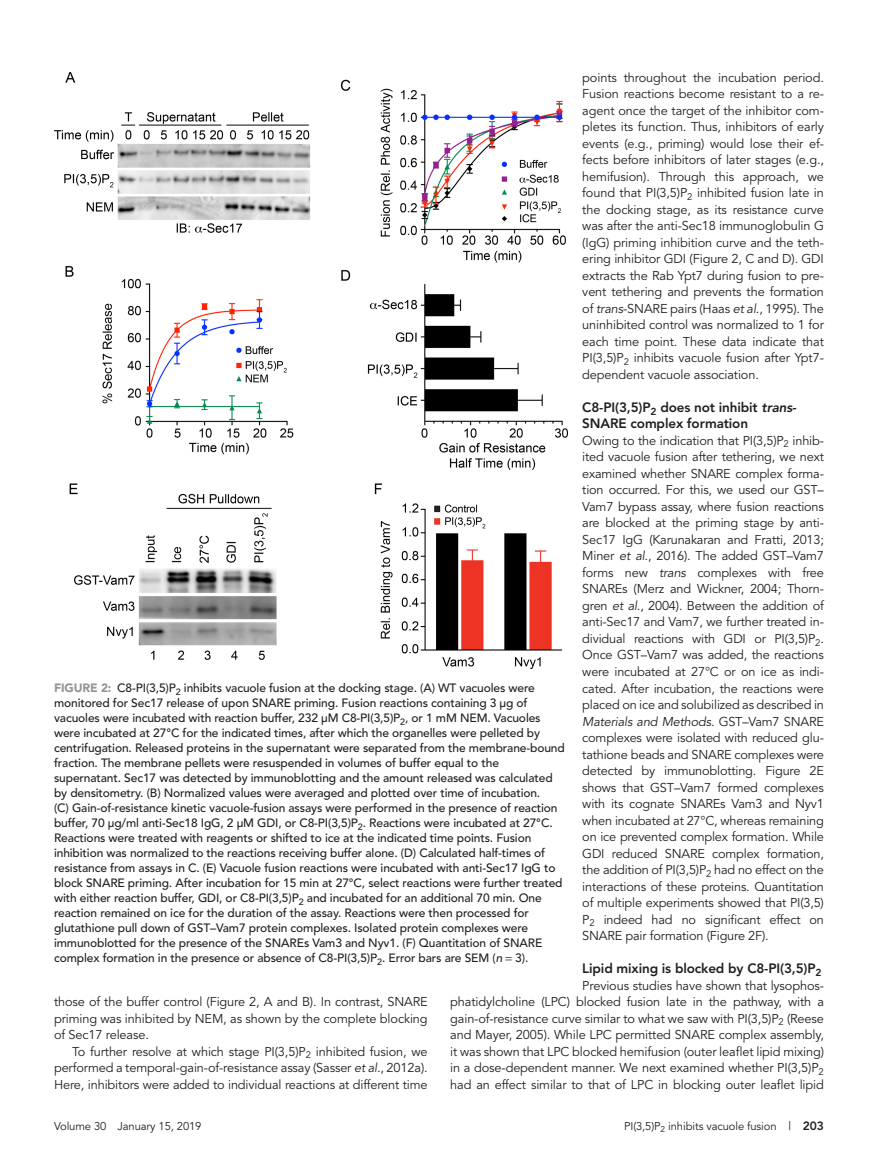
<style>
.page{position:relative;width:878px;height:1175px;background:#fff}
.page>*{position:absolute;margin:0;border:0;box-sizing:border-box;transform-origin:0 0}
.t1{font:800 13.5px/16.5px "Avenir";letter-spacing:-.01em;color:#231f20}
.ParaFL{font:12.75px/16.5px "Avenir";letter-spacing:-.01em;color:#231f20;text-align:justify}
.Para{font:12.75px/16.5px "Avenir";letter-spacing:-.01em;color:#231f20;text-align:justify}
.FigCaption{font:500 12px/15px "Avenir";letter-spacing:-.01em;color:#231f20}
.ParaFL-2{font:11.25px "Avenir";letter-spacing:-.01em;color:#231f20}
.s1{font-style:italic}
.s2{font-weight:900;color:#939598}
.s3{font-size:12px}
.s4{font-weight:800;font-size:12px}
</style>
<div class="page">
<img style="left:54px;top:72px;width:513px;height:596px">
<p class="Para" style="left:582px;top:69px;width:243px">points throughout the incubation period.<br>Fusion reactions become resistant to a re&shy;agent once the target of the inhibitor com&shy;pletes its function. Thus, inhibitors of early events (e.g., priming) would lose their ef&shy;fects before inhibitors of later stages (e.g., hemifusion). Through this approach, we found that PI(3,5)P<sub>2</sub> inhibited fusion late in the docking stage, as its resistance curve was after the anti-Sec18 immunoglobulin G (IgG) priming inhibition curve and the teth&shy;ering inhibitor GDI (Figure 2, C and D). GDI extracts the Rab Ypt7 during fusion to pre&shy;vent tethering and prevents the formation of <span class="s1">trans</span>-SNARE pairs (Haas <span class="s1">et al.</span>, 1995). The uninhibited control was normalized to 1 for each time point. These data indicate that PI(3,5)P<sub>2</sub> inhibits vacuole fusion after Ypt7- dependent vacuole association.</p>
<h2 class="t1" style="left:582px;top:399px;width:216px">C8-PI(3,5)P<sub>2</sub> does not inhibit <span class="s1">trans</span>-<br>SNARE complex formation</h2>
<p class="ParaFL" style="left:582px;top:432px;width:243px">Owing to the indication that PI(3,5)P<sub>2</sub> inhib&shy;ited vacuole fusion after tethering, we next examined whether SNARE complex forma&shy;tion occurred. For this, we used our GST– Vam7 bypass assay, where fusion reactions are blocked at the priming stage by anti-Sec17 IgG (Karunakaran and Fratti, 2013; Miner <span class="s1">et al.</span>, 2016). The added GST–Vam7 forms new <span class="s1">trans</span> complexes with free SNAREs (Merz and Wickner, 2004; Thorn&shy;gren <span class="s1">et al.</span>, 2004). Between the addition of anti-Sec17 and Vam7, we further treated in&shy;dividual reactions with GDI or PI(3,5)P<sub>2</sub>.<br>Once GST–Vam7 was added, the reactions were incubated at 27°C or on ice as indi&shy;cated. After incubation, the reactions were placed on ice and solubilized as described in <span class="s1">Materials and Methods</span>. GST–Vam7 SNARE complexes were isolated with reduced glu&shy;tathione beads and SNARE complexes were detected by immunoblotting. Figure 2E shows that GST–Vam7 formed complexes with its cognate SNAREs Vam3 and Nyv1 when incubated at 27°C, whereas remaining on ice prevented complex formation. While GDI reduced SNARE complex formation, the addition of PI(3,5)P<sub>2</sub> had no effect on the interactions of these proteins. Quantitation of multiple experiments showed that PI(3,5)<br>P<sub>2</sub> indeed had no significant effect on SNARE pair formation (Figure 2F).</p>
<h2 class="t1" style="left:582px;top:960px;width:241px">Lipid mixing is blocked by C8-PI(3,5)P<sub>2</sub></h2>
<p class="ParaFL" style="left:450px;top:977px;width:375px;text-indent:132px">Previous studies have shown that lysophos&shy;phatidylcholine (LPC) blocked fusion late in the pathway, with a gain-of-resistance curve similar to what we saw with PI(3,5)P<sub>2</sub> (Reese and Mayer, 2005). While LPC permitted SNARE complex assembly, it was shown that LPC blocked hemifusion (outer leaflet lipid mixing) in a dose-dependent manner. We next examined whether PI(3,5)P<sub>2 </sub>had an effect similar to that of LPC in blocking outer leaflet lipid</p>
<p class="FigCaption" style="left:54px;top:681px;width:512px"><span class="s2">FIGURE 2:</span> C8-PI(3,5)P<sub>2</sub> inhibits vacuole fusion at the docking stage. (A) WT vacuoles were monitored for Sec17 release of upon SNARE priming. Fusion reactions containing 3 µg of vacuoles were incubated with reaction buffer, 232 µM C8-PI(3,5)P<sub>2</sub>, or 1 mM NEM. Vacuoles were incubated at 27°C for the indicated times, after which the organelles were pelleted by centrifugation. Released proteins in the supernatant were separated from the membrane-bound fraction. The membrane pellets were resuspended in volumes of buffer equal to the supernatant. Sec17 was detected by immunoblotting and the amount released was calculated by densitometry. (B) Normalized values were averaged and plotted over time of incubation.<br>(C) Gain-of-resistance kinetic vacuole-fusion assays were performed in the presence of reaction buffer, 70 µg/ml anti-Sec18 IgG, 2 µM GDI, or C8-PI(3,5)P<sub>2</sub>. Reactions were incubated at 27°C.<br>Reactions were treated with reagents or shifted to ice at the indicated time points. Fusion inhibition was normalized to the reactions receiving buffer alone. (D) Calculated half-times of resistance from assays in C. (E) Vacuole fusion reactions were incubated with anti-Sec17 IgG to block SNARE priming. After incubation for 15 min at 27°C, select reactions were further treated with either reaction buffer, GDI, or C8-PI(3,5)P<sub>2</sub> and incubated for an additional 70 min. One reaction remained on ice for the duration of the assay. Reactions were then processed for glutathione pull down of GST–Vam7 protein complexes. Isolated protein complexes were immunoblotted for the presence of the SNAREs Vam3 and Nyv1. (F) Quantitation of SNARE complex formation in the presence or absence of C8-PI(3,5)P<sub>2</sub>. Error bars are SEM (<span class="s1">n</span> 3).</p>
<p class="ParaFL" style="left:54px;top:993px;width:375px">those of the buffer control (Figure 2, A and B). In contrast, SNARE priming was inhibited by NEM, as shown by the complete blocking of Sec17 release.</p>
<p class="Para" style="left:54px;top:1043px;width:375px;text-indent:18px">To further resolve at which stage PI(3,5)P<sub>2</sub> inhibited fusion, we performed a temporal-gain-of-resistance assay (Sasser <span class="s1">et al.</span>, 2012a).<br>Here, inhibitors were added to individual reactions at different time</p>
<p class="ParaFL-2" style="left:54px;top:1119px;width:149px">Volume 30 January 15, 2019</p>
<p class="ParaFL-2" style="left:624px;top:1119px;width:201px">PI(3,5)P<sub>2</sub> inhibits vacuole fusion <span class="s3">|</span> <span class="s4">203</span></p>
</div>
